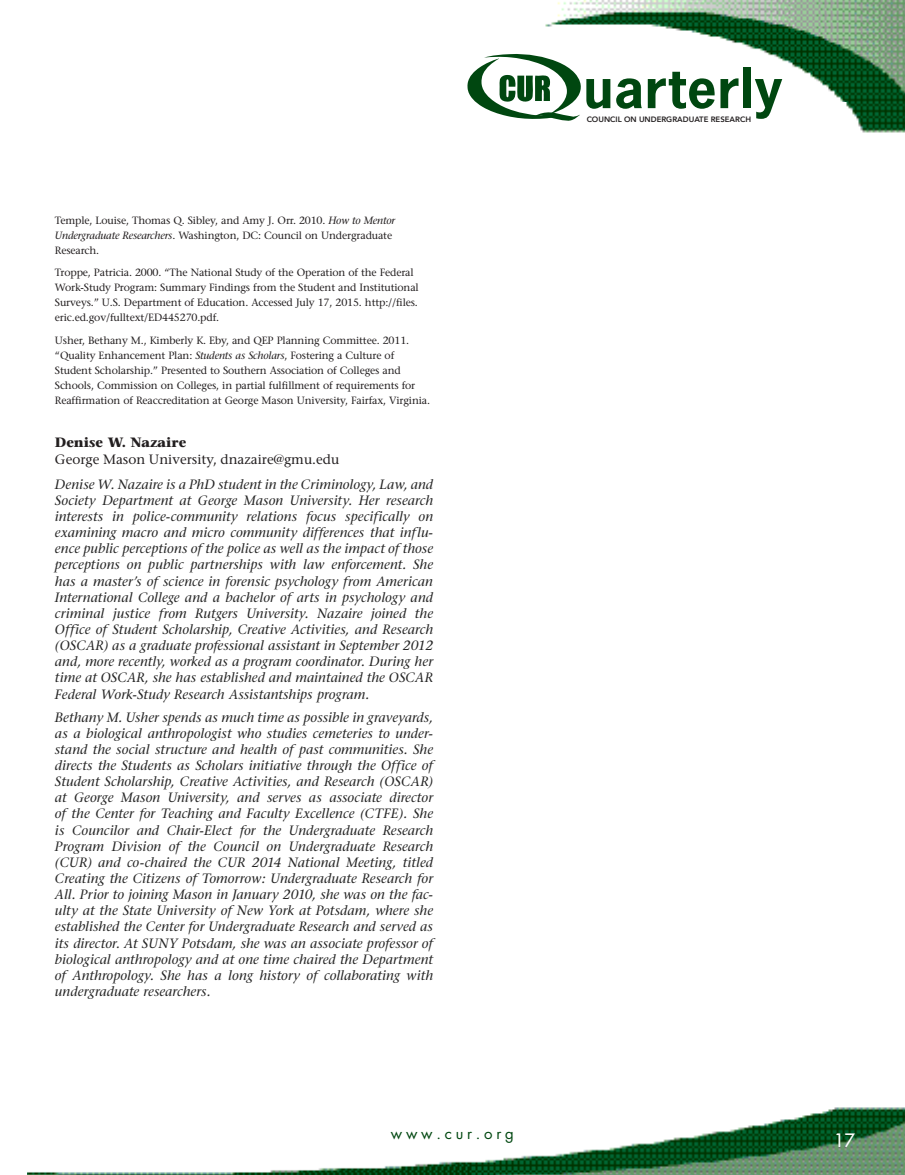
<style>
.page{position:relative;width:905px;height:1175px;background:#fff}
.page>*{position:absolute;margin:0;border:0;box-sizing:border-box;transform-origin:0 0}
.t1{font:700 52.05px "News Gothic Std";letter-spacing:.02em;color:#004710}
.t2{font:500 18px "Futura Std";color:#fff}
.t3{font:15px "Futura Std";letter-spacing:.25em;color:#004710}
.BIOtext{font:italic 13.5px/16px "Stone Serif";letter-spacing:.005em;color:#262626;text-align:justify}
.BODYtext{font:13.5px "Stone Serif";color:#231f20}
.AcknRefer{font:700 13.5px "Stone Serif";color:#231f20}
.AcknRefBODY{font:10.5px/15px "Stone Serif";letter-spacing:-.015em;color:#231f20}
.t4{font:800 7.8px "Avenir";color:#231f20}
.s1{font-style:italic}
</style>
<div class="page">
<img style="left:27px;top:0;width:877px;height:1174px">
<svg style="left:467px;top:53px;width:115px;height:69px"></svg>
<p class="AcknRefBODY" style="left:55px;top:213px;width:342px">Temple, Louise, Thomas Q. Sibley, and Amy J. Orr. 2010. <span class="s1">How to Mentor<br>Undergraduate Researchers</span>. Washington, DC: Council on Undergraduate<br>Research.</p>
<p class="AcknRefBODY" style="left:55px;top:265px;width:365px">Troppe, Patricia. 2000. “The National Study of the Operation of the Federal Work-Study Program: Summary Findings from the Student and Institutional Surveys.” U.S. Department of Education. Accessed July 17, 2015. http://files. eric.ed.gov/fulltext/ED445270.pdf.</p>
<p class="AcknRefBODY" style="left:55px;top:332px;width:376px">Usher, Bethany M., Kimberly K. Eby, and QEP Planning Committee. 2011. “Quality Enhancement Plan: <span class="s1">Students as Scholars</span>, Fostering a Culture of Student Scholarship.” Presented to Southern Association of Colleges and Schools, Commission on Colleges, in partial fulfillment of requirements for Reaffirmation of Reaccreditation at George Mason University, Fairfax, Virginia.</p>
<p class="AcknRefer" style="left:55px;top:434px;width:133px">Denise W. Nazaire</p>
<p class="BODYtext" style="left:55px;top:451px;width:286px">George Mason University, dnazaire@gmu.edu</p>
<p class="BIOtext" style="left:55px;top:476px;width:380px">Denise W. Nazaire is a PhD student in the Criminology, Law, and Society Department at George Mason University. Her research interests in police-community relations focus specifically on examining macro and micro community differences that influ&shy;ence public perceptions of the police as well as the impact of those perceptions on public partnerships with law enforcement. She has a master’s of science in forensic psychology from American International College and a bachelor of arts in psychology and criminal justice from Rutgers University. Nazaire joined the Office of Student Scholarship, Creative Activities, and Research (OSCAR) as a graduate professional assistant in September 2012 and, more recently, worked as a program coordinator. During her time at OSCAR, she has established and maintained the OSCAR Federal Work-Study Research Assistantships program.</p>
<p class="BIOtext" style="left:55px;top:709px;width:380px">Bethany M. Usher spends as much time as possible in graveyards, as a biological anthropologist who studies cemeteries to under&shy;stand the social structure and health of past communities. She directs the Students as Scholars initiative through the Office of Student Scholarship, Creative Activities, and Research (OSCAR) at George Mason University, and serves as associate director of the Center for Teaching and Faculty Excellence (CTFE). She is Councilor and Chair-Elect for the Undergraduate Research Program Division of the Council on Undergraduate Research (CUR) and co-chaired the CUR 2014 National Meeting, titled Creating the Citizens of Tomorrow: Undergraduate Research for All. Prior to joining Mason in January 2010, she was on the fac&shy;ulty at the State University of New York at Potsdam, where she established the Center for Undergraduate Research and served as its director. At SUNY Potsdam, she was an associate professor of biological anthropology and at one time chaired the Department of Anthropology. She has a long history of collaborating with undergraduate researchers.</p>
<h1 class="t1" style="left:583px;top:54px;width:200px">uarterly</h1>
<p class="t4" style="left:586px;top:113px;width:166px">COUNCIL ON UNDERGRADUATE RESEARCH</p>
<p class="t3" style="left:391px;top:1123px;width:124px">www.cur.org</p>
<h2 class="t2" style="left:834px;top:1129px;width:22px">17</h2>
</div>
